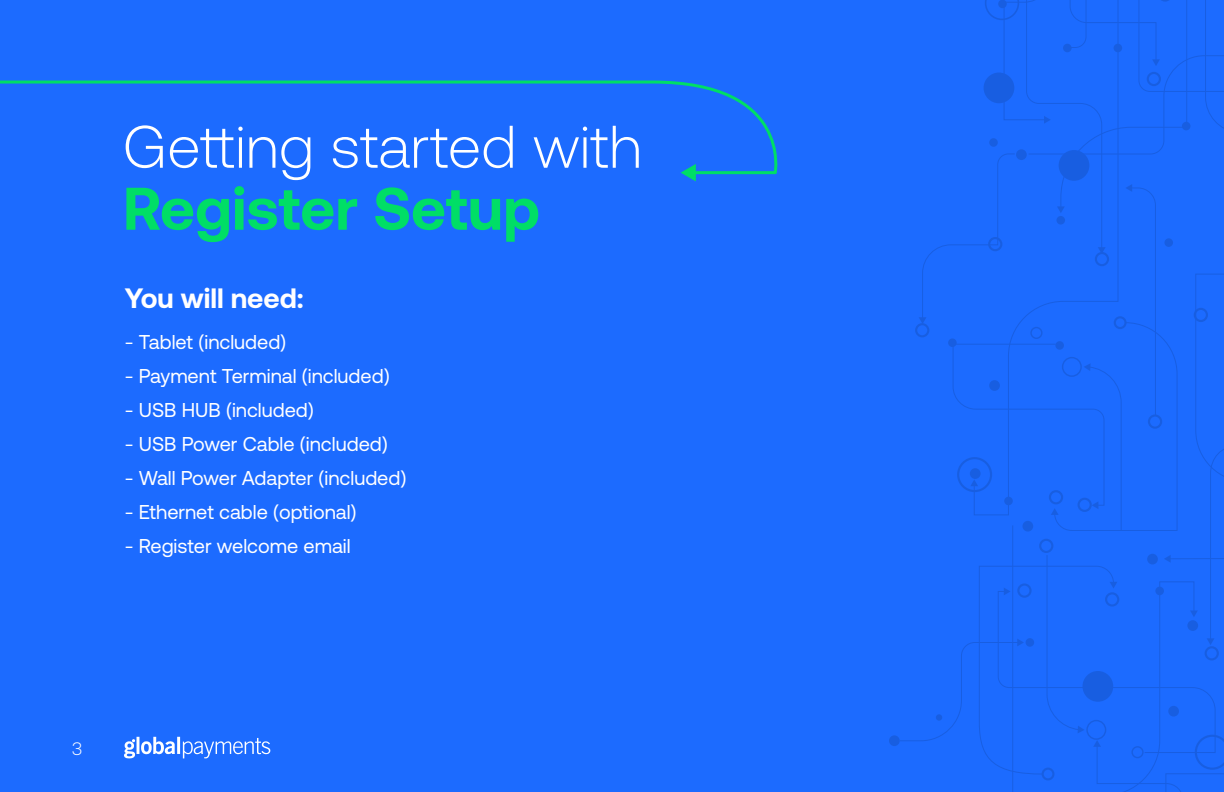
<style>
.page{position:relative;width:1224px;height:792px;background:#1c6bff}
.page>*{position:absolute;margin:0;border:0;box-sizing:border-box;transform-origin:0 0}
.t1{font:300 60px/62px "GP Commerce";letter-spacing:.005em;color:#fff}
.t2{font:700 28px "GP Commerce";color:#fff}
.t3{font:20px "GP Commerce";color:#fff}
.t4{font:300 18px "GP Commerce";color:#fff}
.s1{font-weight:700;color:#00de66}
</style>
<div class="page">
<svg style="left:124px;top:737px;width:146px;height:21px"></svg>
<div style="left:889px;top:735px;width:11px;height:11px;background:#185ee1;border-radius:50%"></div>
<svg style="left:899px;top:0;width:325px;height:792px"></svg>
<svg style="left:0;top:80px;width:778px;height:95px"></svg>
<svg style="left:681px;top:164px;width:15px;height:17px"></svg>
<p class="t1" style="left:123px;top:116px;width:521px">Getting started with<br><span class="s1">Register Setup</span></p>
<p class="t2" style="left:125px;top:282px;width:181px">You will need:</p>
<p class="t3" style="left:125px;top:332px;width:163px">- Tablet (included)</p>
<p class="t3" style="left:125px;top:366px;width:266px">- Payment Terminal (included)</p>
<p class="t3" style="left:125px;top:400px;width:191px">- USB HUB (included)</p>
<p class="t3" style="left:125px;top:434px;width:264px">- USB Power Cable (included)</p>
<p class="t3" style="left:125px;top:468px;width:283px">- Wall Power Adapter (included)</p>
<p class="t3" style="left:125px;top:502px;width:233px">- Ethernet cable (optional)</p>
<p class="t3" style="left:125px;top:536px;width:227px">- Register welcome email</p>
<p class="t4" style="left:72px;top:739px;width:12px">3</p>
</div>
